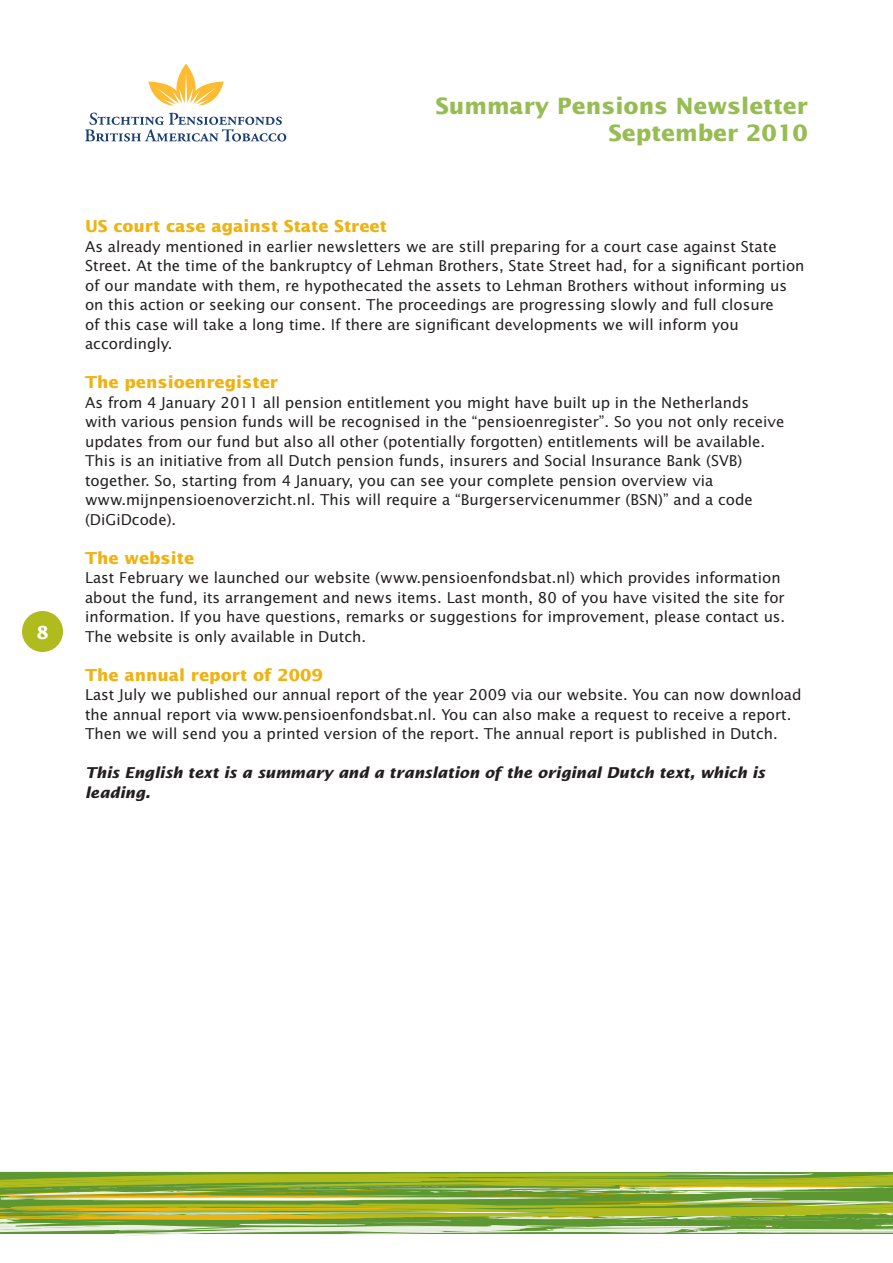
<style>
.page{position:relative;width:893px;height:1263px;background:#fff}
.page>*{position:absolute;margin:0;border:0;box-sizing:border-box;transform-origin:0 0}
.t1{font:700 22.5px/27px "Lucida Sans";color:#97bc54;text-align:right}
.t2{font:700 18px "Lucida Sans";color:#fff}
.t3{font:700 16.5px "Lucida Sans";color:#efb211}
.t4{font:15px/19.5px "Lucida Sans";color:#231f20}
.t5{font:italic 700 15px/19.5px "Lucida Sans";color:#231f20}
</style>
<div class="page">
<svg style="left:0;top:1172px;width:893px;height:64px"></svg>
<div style="left:22px;top:611px;width:41px;height:41px;background:#b0bb1d;border-radius:50%"></div>
<svg style="left:148px;top:64px;width:76px;height:42px"></svg>
<svg style="left:85px;top:113px;width:201px;height:29px"></svg>
<p class="t2" style="left:36px;top:625px;width:14px">8</p>
<h1 class="t1" style="left:435px;top:94px;width:374px">Summary Pensions Newsletter<br>September 2010</h1>
<p class="t3" style="left:85px;top:219px;width:303px">US court case against State Street</p>
<p class="t4" style="left:85px;top:238px;width:721px">As already mentioned in earlier newsletters we are still preparing for a court case against State Street. At the time of the bankruptcy of Lehman Brothers, State Street had, for a significant portion of our mandate with them, re hypothecated the assets to Lehman Brothers without informing us on this action or seeking our consent. The proceedings are progressing slowly and full closure<br>of this case will take a long time. If there are significant developments we will inform you accordingly .</p>
<p class="t3" style="left:85px;top:375px;width:194px">The pensioenregister</p>
<p class="t4" style="left:85px;top:394px;width:701px">As from 4 January 2011 all pension entitlement you might have built up in the Netherlands with various pension funds will be recognised in the “pensioenregister”. So you not only receive updates from our fund but also all other (potentially forgotten) entitlements will be available.<br>This is an initiative from all Dutch pension funds, insurers and Social Insurance Bank (SVB) together . So, starting from 4 January, you can see your complete pension overview via www.mijnpensioenoverzicht.nl. This will require a “Burgerservicenummer (BSN)” and a code (DiGiDcode).</p>
<p class="t3" style="left:85px;top:551px;width:111px">The website</p>
<p class="t4" style="left:85px;top:569px;width:702px">Last February we launched our website (www.pensioenfondsbat.nl) which provides information about the fund, its arrangement and news items. Last month, 80 of you have visited the site for information . If you have questions, remarks or suggestions for improvement, please contact us.<br>The website is only available in Dutch.</p>
<p class="t3" style="left:85px;top:668px;width:239px">The annual report of 2009</p>
<p class="t4" style="left:85px;top:686px;width:718px">Last July we published our annual report of the year 2009 via our website. You can now download the annual report via www.pensioenfondsbat.nl. You can also make a request to receive a report.<br>Then we will send you a printed version of the report. The annual report is published in Dutch.</p>
<p class="t5" style="left:85px;top:764px;width:681px">This English text is a summary and a translation of the original Dutch text, which is leading .</p>
</div>
